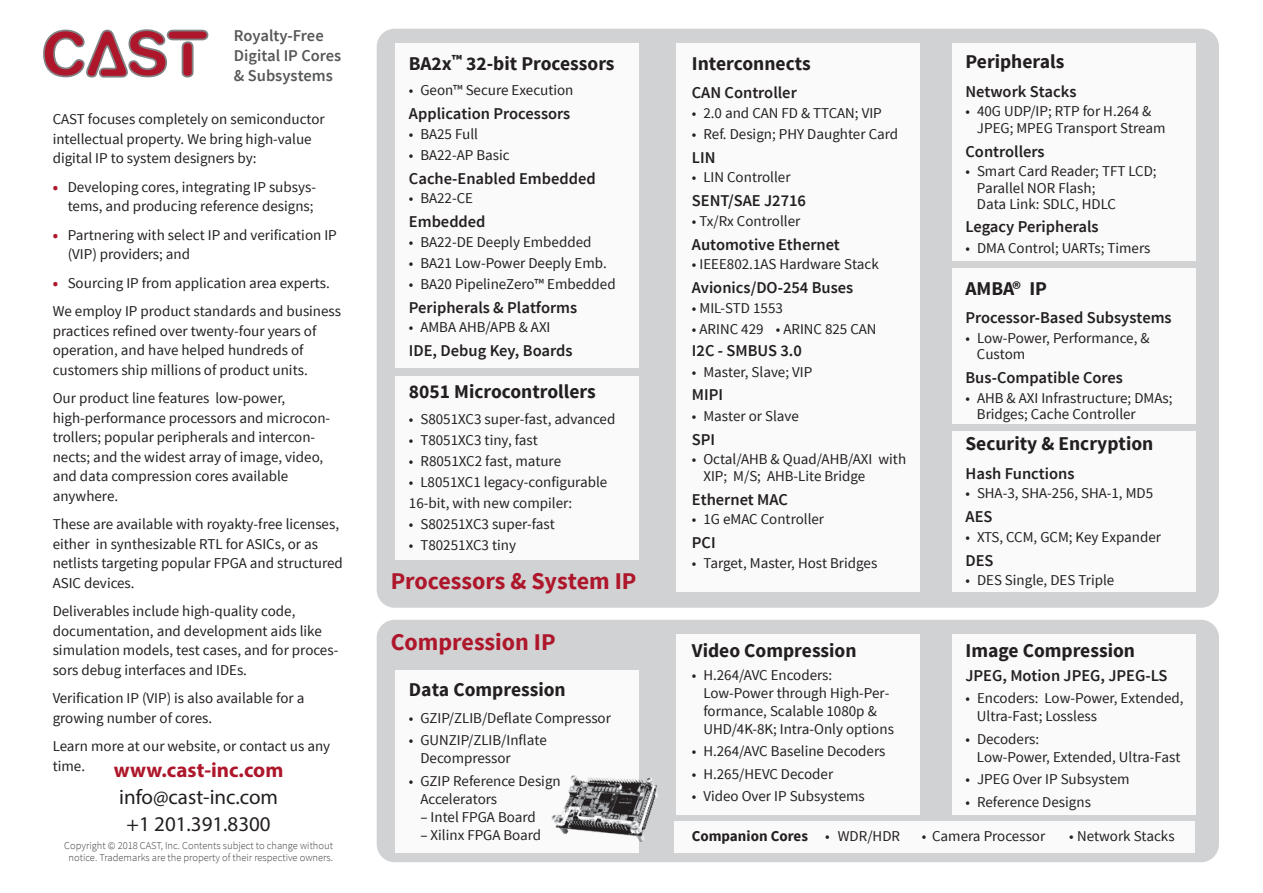
<style>
.page{position:relative;width:1263px;height:893px;background:#fff}
.page>*{position:absolute;margin:0;border:0;box-sizing:border-box;transform-origin:0 0}
.t1{font:700 24px "Source Sans Pro";color:#ae172b}
.t2{font:21px/27px "Myriad Pro";color:#231f20;text-align:center}
.t3{font:700 21px "Myriad Pro";color:#ae172b}
.t4{font:700 19.5px "Source Sans Pro";color:#231f20}
.t5{font:600 16.5px "Source Sans Pro";color:#231f20}
.t6{font:600 16.5px/19.8px "Source Sans Pro";color:#57585a}
.t7{font:15px/19.5px "Source Sans Pro";color:#231f20}
.t8{font:700 15px "Source Sans Pro";color:#231f20}
.t9{font:300 10.5px/12px "Source Sans Pro";color:#3e3e3f;text-align:center}
.s1{font-weight:900;color:#ae172b}
.s2{font-weight:400}
</style>
<div class="page">
<div style="left:377px;top:620px;width:842px;height:242px;background:#d1d2d4;border-radius:18px"></div>
<div style="left:377px;top:29px;width:842px;height:579px;background:#d1d2d4;border-radius:18px"></div>
<div style="left:952px;top:634px;width:243px;height:180px;background:#fafafa"></div>
<div style="left:952px;top:431px;width:243px;height:161px;background:#fafafa"></div>
<div style="left:952px;top:43px;width:243px;height:217px;background:#fafafa"></div>
<div style="left:952px;top:268px;width:243px;height:156px;background:#fafafa"></div>
<div style="left:676px;top:43px;width:243px;height:548px;background:#fafafa"></div>
<div style="left:676px;top:634px;width:243px;height:180px;background:#fafafa"></div>
<svg style="left:43px;top:29px;width:166px;height:49px"></svg>
<div style="left:395px;top:43px;width:243px;height:324px;background:#fafafa"></div>
<div style="left:395px;top:670px;width:243px;height:182px;background:#fafafa"></div>
<div style="left:395px;top:376px;width:243px;height:183px;background:#fafafa"></div>
<img style="left:552px;top:774px;width:106px;height:68px">
<div style="left:675px;top:821px;width:520px;height:31px;background:#fafafa"></div>
<p class="t6" style="left:234px;top:26px;width:109px">Royalty-Free<br>Digital IP Cores &amp; Subsystems</p>
<p class="t7" style="left:53px;top:110px;width:274px">CAST focuses completely on semiconductor intellectual property. We bring high-value digital IP to system designers by:</p>
<p class="t7" style="left:53px;top:177px;width:265px;text-align:right"><span class="s1">•</span> Developing cores, integrating IP subsys&shy;tems, and producing reference designs;</p>
<p class="t7" style="left:68px;top:225px;width:271px;text-indent:-15px"><span class="s1">•</span> Partnering with select IP and verification IP (VIP) providers; and</p>
<p class="t7" style="left:53px;top:269px;width:290px;line-height:28.5px"><span class="s1">•</span> Sourcing IP from application area experts.<br>We employ IP product standards and business</p>
<p class="t7" style="left:53px;top:321px;width:265px">practices refined over twenty-four years of operation, and have helped hundreds of customers ship millions of product units.</p>
<p class="t7" style="left:53px;top:389px;width:279px">Our product line features low-power, high-performance processors and microcon&shy;trollers; popular peripherals and intercon&shy;nects; and the widest array of image, video, and data compression cores available anywhere.</p>
<p class="t7" style="left:53px;top:515px;width:292px">These are available with royakty-free licenses, either in synthesizable RTL for ASICs, or as netlists targeting popular FPGA and structured ASIC devices.</p>
<p class="t7" style="left:53px;top:602px;width:287px">Deliverables include high-quality code, documentation, and development aids like simulation models, test cases, and for proces&shy;sors debug interfaces and IDEs.</p>
<p class="t7" style="left:53px;top:689px;width:253px">Verification IP (VIP) is also available for a growing number of cores.</p>
<p class="t7" style="left:53px;top:737px;width:279px">Learn more at our website, or contact us any time.</p>
<h2 class="t3" style="left:114px;top:757px;width:171px">www.cast-inc.com</h2>
<h2 class="t2" style="left:119px;top:784px;width:161px">info@cast-inc.com +1 201.391.8300</h2>
<p class="t9" style="left:64px;top:840px;width:270px">Copyright © 2018 CAST, Inc. Contents subject to change without notice. Trademarks are the property of their respective owners.</p>
<h3 class="t4" style="left:409px;top:51px;width:207px">BA2x<sup>™</sup> 32-bit Processors</h3>
<p class="t7" style="left:409px;top:81px;width:166px">• Geon™ Secure Execution</p>
<p class="t5" style="left:409px;top:103px;width:163px">Application Processors</p>
<p class="t7" style="left:409px;top:124px;width:71px">• BA25 Full</p>
<p class="t7" style="left:409px;top:145px;width:102px">• BA22-AP Basic</p>
<p class="t5" style="left:409px;top:168px;width:188px">Cache-Enabled Embedded</p>
<p class="t7" style="left:409px;top:189px;width:66px">• BA22-CE</p>
<p class="t5" style="left:409px;top:211px;width:78px">Embedded</p>
<p class="t7" style="left:409px;top:232px;width:184px">• BA22-DE Deeply Embedded</p>
<p class="t7" style="left:409px;top:253px;width:199px">• BA21 Low-Power Deeply Emb.</p>
<p class="t7" style="left:409px;top:274px;width:208px">• BA20 PipelineZero™ Embedded</p>
<p class="t5" style="left:409px;top:297px;width:170px">Peripherals &amp; Platforms</p>
<p class="t7" style="left:409px;top:318px;width:143px">• AMBA AHB/APB &amp; AXI</p>
<p class="t5" style="left:409px;top:340px;width:165px">IDE, Debug Key, Boards</p>
<h3 class="t4" style="left:409px;top:379px;width:188px">8051 Microcontrollers</h3>
<p class="t7" style="left:409px;top:409px;width:208px">• S8051XC3 super-fast, advanced</p>
<p class="t7" style="left:409px;top:430px;width:130px">• T8051XC3 tiny, fast</p>
<p class="t7" style="left:409px;top:451px;width:154px">• R8051XC2 fast, mature</p>
<p class="t7" style="left:409px;top:472px;width:200px;line-height:21px">• L8051XC1 legacy-configurable<br>16-bit, with new compiler:</p>
<p class="t7" style="left:409px;top:514px;width:147px">• S80251XC3 super-fast</p>
<p class="t7" style="left:409px;top:535px;width:109px">• T80251XC3 tiny</p>
<h1 class="t1" style="left:391px;top:565px;width:247px">Processors &amp; System IP</h1>
<h1 class="t1" style="left:391px;top:627px;width:166px">Compression IP</h1>
<h3 class="t4" style="left:409px;top:677px;width:158px">Data Compression</h3>
<p class="t7" style="left:409px;top:708px;width:203px">• GZIP/ZLIB/Deflate Compressor</p>
<p class="t7" style="left:420px;top:732px;width:128px;line-height:18px;text-indent:-11px">• GUNZIP/ZLIB/Inflate<br>Decompressor</p>
<p class="t7" style="left:420px;top:772px;width:142px;line-height:18px;text-indent:-11px">• GZIP Reference Design<br>Accelerators</p>
<p class="t7" style="left:420px;top:807px;width:117px">– Intel FPGA Board</p>
<p class="t7" style="left:420px;top:825px;width:122px">– Xilinx FPGA Board</p>
<h3 class="t4" style="left:692px;top:51px;width:120px">Interconnects</h3>
<p class="t5" style="left:692px;top:82px;width:106px">CAN Controller</p>
<p class="t7" style="left:692px;top:103px;width:191px">• 2.0 and CAN FD &amp; TTCAN; VIP</p>
<p class="t7" style="left:692px;top:124px;width:208px">• Ref. Design; PHY Daughter Card</p>
<p class="t5" style="left:692px;top:147px;width:25px">LIN</p>
<p class="t7" style="left:692px;top:168px;width:100px">• LIN Controller</p>
<p class="t5" style="left:692px;top:190px;width:116px">SENT/SAE J2716</p>
<p class="t7" style="left:692px;top:211px;width:110px">• Tx/Rx Controller</p>
<p class="t5" style="left:692px;top:234px;width:149px">Automotive Ethernet</p>
<p class="t7" style="left:692px;top:255px;width:188px">• IEEE802.1AS Hardware Stack</p>
<p class="t5" style="left:692px;top:277px;width:163px">Avionics/DO-254 Buses</p>
<p class="t7" style="left:692px;top:298px;width:92px">• MIL-STD 1553</p>
<p class="t7" style="left:692px;top:319px;width:186px">• ARINC 429 • ARINC 825 CAN</p>
<p class="t5" style="left:692px;top:340px;width:111px">I2C - SMBUS 3.0</p>
<p class="t7" style="left:692px;top:363px;width:122px">• Master, Slave; VIP</p>
<p class="t5" style="left:692px;top:384px;width:33px">MIPI</p>
<p class="t7" style="left:692px;top:406px;width:109px">• Master or Slave</p>
<p class="t5" style="left:692px;top:429px;width:25px">SPI</p>
<p class="t7" style="left:703px;top:451px;width:204px;line-height:16.5px;text-indent:-11px">• Octal/AHB &amp; Quad/AHB/AXI with<br>XIP; M/S; AHB-Lite Bridge</p>
<p class="t5" style="left:692px;top:489px;width:97px">Ethernet MAC</p>
<p class="t7" style="left:692px;top:510px;width:134px">• 1G eMAC Controller</p>
<p class="t5" style="left:692px;top:532px;width:25px">PCI</p>
<p class="t7" style="left:692px;top:553px;width:187px">• Target, Master, Host Bridges</p>
<h3 class="t4" style="left:692px;top:638px;width:166px">Video Compression</h3>
<p class="t7" style="left:703px;top:666px;width:192px;line-height:18px;text-indent:-11px">• H.264/AVC Encoders:<br>Low-Power through High-Per&shy;formance, Scalable 1080p &amp;<br>UHD/4K-8K; Intra-Only options</p>
<p class="t7" style="left:692px;top:742px;width:195px">• H.264/AVC Baseline Decoders</p>
<p class="t7" style="left:692px;top:764px;width:143px">• H.265/HEVC Decoder</p>
<p class="t7" style="left:692px;top:787px;width:174px">• Video Over IP Subsystems</p>
<h3 class="t4" style="left:965px;top:49px;width:100px">Peripherals</h3>
<p class="t5" style="left:965px;top:81px;width:112px">Network Stacks</p>
<p class="t7" style="left:977px;top:103px;width:190px;line-height:16.5px;text-indent:-11px">• 40G UDP/IP; RTP for H.264 &amp;<br>JPEG; MPEG Transport Stream</p>
<p class="t5" style="left:965px;top:141px;width:81px">Controllers</p>
<p class="t7" style="left:977px;top:163px;width:181px;line-height:16.5px;text-indent:-11px">• Smart Card Reader; TFT LCD;<br>Parallel NOR Flash;<br>Data Link: SDLC, HDLC</p>
<p class="t5" style="left:965px;top:216px;width:135px">Legacy Peripherals</p>
<p class="t7" style="left:965px;top:238px;width:186px">• DMA Control; UARTs; Timers</p>
<h3 class="t4" style="left:965px;top:276px;width:83px">AMBA® IP</h3>
<p class="t5" style="left:965px;top:307px;width:208px">Processor-Based Subsystems</p>
<p class="t7" style="left:977px;top:330px;width:174px;line-height:16.5px;text-indent:-11px">• Low-Power, Performance, &amp;<br>Custom</p>
<p class="t5" style="left:965px;top:367px;width:159px">Bus-Compatible Cores</p>
<p class="t7" style="left:977px;top:390px;width:197px;line-height:16.5px;text-indent:-11px">• AHB &amp; AXI Infrastructure; DMAs;<br>Bridges; Cache Controller</p>
<h3 class="t4" style="left:965px;top:431px;width:189px">Security &amp; Encryption</h3>
<p class="t5" style="left:965px;top:463px;width:111px">Hash Functions</p>
<p class="t7" style="left:965px;top:484px;width:189px">• SHA-3, SHA-256, SHA-1, MD5</p>
<p class="t5" style="left:965px;top:506px;width:28px">AES</p>
<p class="t7" style="left:965px;top:527px;width:197px">• XTS, CCM, GCM; Key Expander</p>
<p class="t5" style="left:965px;top:550px;width:30px">DES</p>
<p class="t7" style="left:965px;top:571px;width:150px">• DES Single, DES Triple</p>
<h3 class="t4" style="left:965px;top:638px;width:171px">Image Compression</h3>
<p class="t5" style="left:965px;top:665px;width:203px">JPEG, Motion JPEG, JPEG-LS</p>
<p class="t7" style="left:977px;top:690px;width:208px;line-height:18px;text-indent:-11px">• Encoders: Low-Power, Extended,<br>Ultra-Fast; Lossless</p>
<p class="t7" style="left:977px;top:730px;width:205px;line-height:18px;text-indent:-11px">• Decoders:<br>Low-Power, Extended, Ultra-Fast</p>
<p class="t7" style="left:965px;top:770px;width:166px">• JPEG Over IP Subsystem</p>
<p class="t7" style="left:965px;top:792px;width:127px">• Reference Designs</p>
<p class="t8" style="left:692px;top:826px;width:210px">Companion Cores <span class="s2">• WDR/HDR</span></p>
<p class="t7" style="left:922px;top:826px;width:125px">• Camera Processor</p>
<p class="t7" style="left:1069px;top:826px;width:107px">• Network Stacks</p>
</div>
